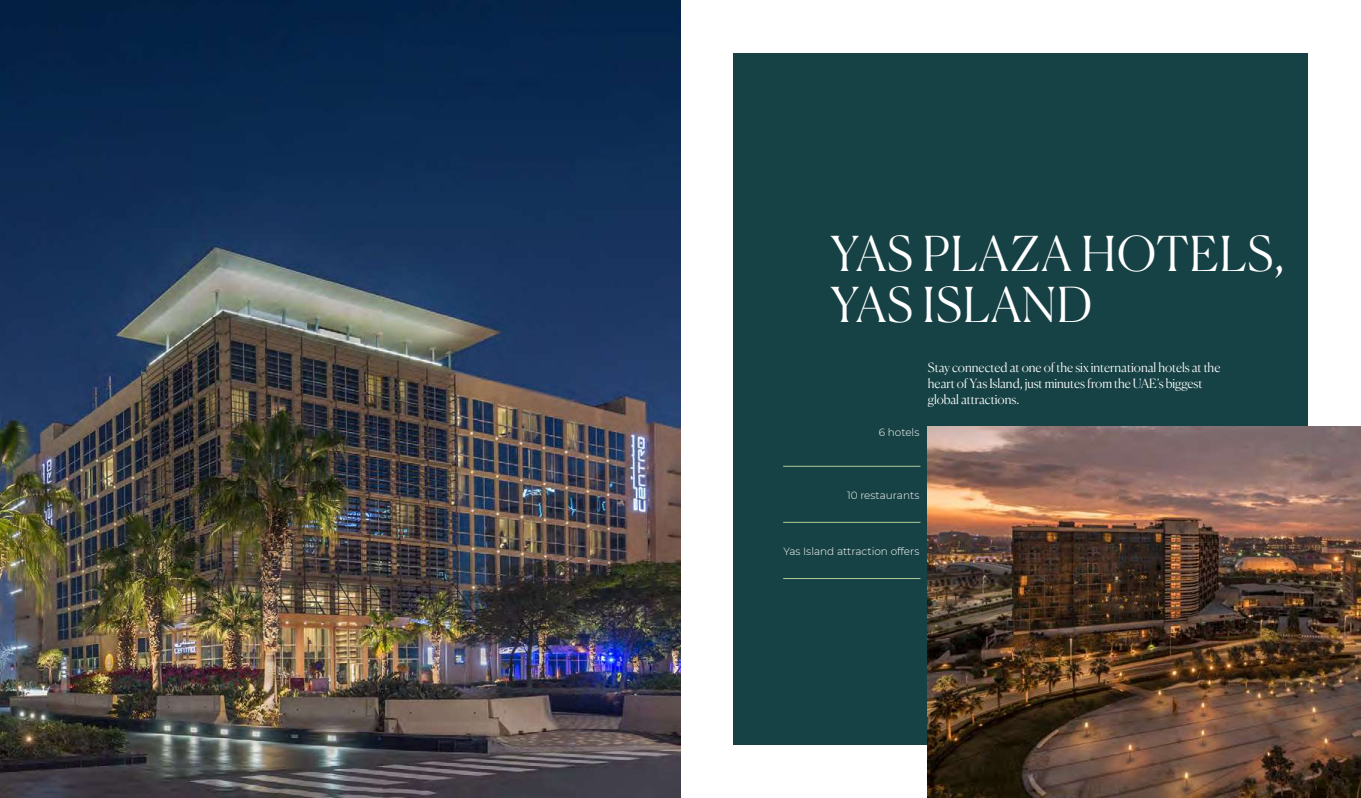
<style>
.page{position:relative;width:1361px;height:798px;background:#fff}
.page>*{position:absolute;margin:0;border:0;box-sizing:border-box;transform-origin:0 0}
.t1{font:300 48px/51px "Canela";letter-spacing:.02em;color:#fff}
.t2{font:300 12.75px/16px "Canela";letter-spacing:-.005em;color:#fff}
.t3{font:300 10.5px "Montserrat";color:#fff}
</style>
<div class="page">
<img style="left:0;top:0;width:680px;height:797px">
<div style="left:733px;top:53px;width:575px;height:691px;background:#174245"></div>
<img style="left:928px;top:426px;width:433px;height:371px">
<hr style="left:783px;top:466px;width:137px;height:1px;background:#adcc99">
<hr style="left:783px;top:522px;width:137px;height:1px;background:#adcc99">
<hr style="left:783px;top:578px;width:137px;height:1px;background:#adcc99">
<h1 class="t1" style="left:831px;top:224px;width:455px">YAS PLAZA HOTELS,<br>YAS ISLAND</h1>
<p class="t2" style="left:928px;top:358px;width:294px">Stay connected at one of the six international hotels at the heart of Yas Island, just minutes from the UAE’s biggest global attractions.</p>
<p class="t3" style="left:879px;top:425px;width:42px">6 hotels</p>
<p class="t3" style="left:847px;top:488px;width:74px">10 restaurants</p>
<p class="t3" style="left:783px;top:544px;width:137px">Yas Island attraction offers</p>
</div>
